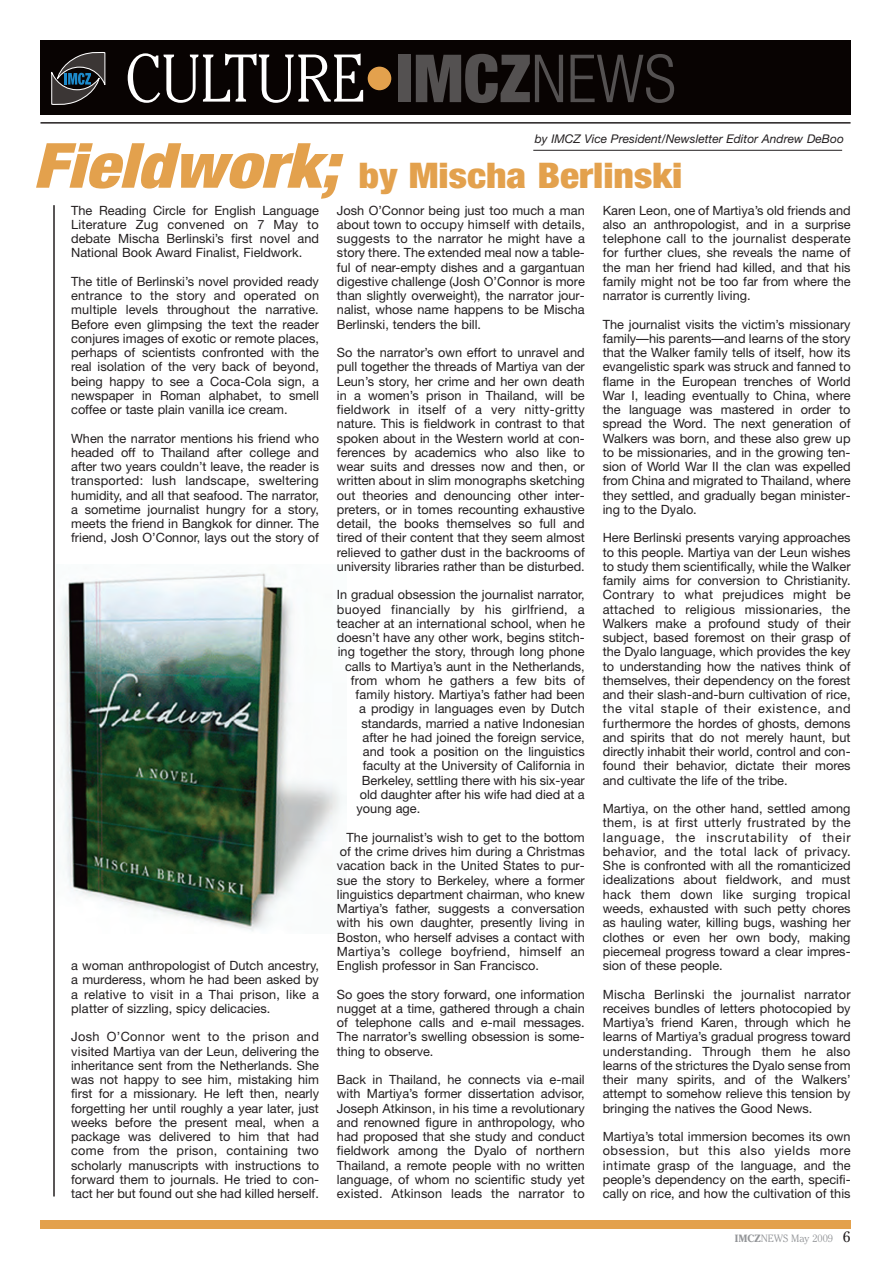
<style>
.page{position:relative;width:893px;height:1263px;background:#fff}
.page>*{position:absolute;margin:0;border:0;box-sizing:border-box;transform-origin:0 0}
.t1{font:300 66.9px "Cheltenham";color:#fff;scale:.87 1}
.t2{font:900 condensed 35.4px "Helvetica Neue";color:#e3a14d;scale:1.12 1}
.t3{font:12.75px/14.2px "Helvetica Neue";color:#231f20;text-align:justify}
.t4{font:12.75px "Helvetica Neue";letter-spacing:.02em;color:#231f20}
.t5{font:italic 12px "Helvetica Neue";color:#231f20}
.t6{font:300 10.5px "Cheltenham";color:#939598}
.s1{font-family:"Helvetica Neue";font-weight:900;font-stretch:condensed;font-size:66.3px;color:#e3a14d}
.s2{font-family:"Helvetica Neue";font-weight:900;font-stretch:condensed;font-size:66.3px;color:#545151}
.s3{font-family:"Helvetica Neue";font-stretch:condensed;font-size:66.3px;color:#545151}
.s4{font-style:italic;font-size:62.25px}
.s5{font-weight:700}
.s6{font-weight:400;font-size:15px;color:#231f20}
</style>
<div class="page">
<img style="left:60px;top:573px;width:282px;height:358px">
<div style="left:40px;top:1220px;width:810px;height:8px;background:#e3a14d"></div>
<div style="left:40px;top:41px;width:810px;height:74px;background:#080302"></div>
<svg style="left:51px;top:52px;width:54px;height:53px"></svg>
<hr style="left:40px;top:122px;width:810px;height:2px;background:#231f20">
<hr style="left:53px;top:205px;width:2px;height:991px;background:#231f20">
<hr style="left:533px;top:150px;width:309px;height:1px;background:#231f20">
<h1 class="t1" style="left:126px;top:52px;width:634px">CULTURE <span class="s1">•</span><span class="s2">IMCZ</span><span class="s3">NEWS</span></h1>
<p class="t5" style="left:535px;top:132px;width:311px">by IMCZ Vice President/Newsletter Editor Andrew DeBoo</p>
<h2 class="t2" style="left:33px;top:162px;width:581px"><span class="s4">Fieldwork;</span> by Mischa Berlinski</h2>
<p class="t3" style="left:71px;top:204px;width:249px">The Reading Circle for English Language Literature Zug convened on 7 May to debate Mischa Berlinski’s first novel and National Book Award Finalist, Fieldwork.</p>
<p class="t3" style="left:71px;top:275px;width:249px">The title of Berlinski’s novel provided ready entrance to the story and operated on multiple levels throughout the narrative.<br>Before even glimpsing the text the reader conjures images of exotic or remote places, perhaps of scientists confronted with the real isolation of the very back of beyond, being happy to see a Coca-Cola sign, a newspaper in Roman alphabet, to smell coffee or taste plain vanilla ice cream.</p>
<p class="t3" style="left:71px;top:432px;width:249px">When the narrator mentions his friend who headed off to Thailand after college and after two years couldn’t leave, the reader is transported: lush landscape, sweltering humidity, and all that seafood. The narrator, a sometime journalist hungry for a story, meets the friend in Bangkok for dinner. The friend, Josh O’Connor, lays out the story of</p>
<p class="t3" style="left:71px;top:959px;width:249px">a woman anthropologist of Dutch ancestry, a murderess, whom he had been asked by a relative to visit in a Thai prison, like a platter of sizzling, spicy delicacies.</p>
<p class="t3" style="left:71px;top:1031px;width:249px">Josh O’Connor went to the prison and visited Martiya van der Leun, delivering the inheritance sent from the Netherlands. She was not happy to see him, mistaking him first for a missionary. He left then, nearly forgetting her until roughly a year later, just weeks before the present meal, when a package was delivered to him that had come from the prison, containing two scholarly manuscripts with instructions to forward them to journals. He tried to con&shy;tact her but found out she had killed herself.</p>
<p class="t3" style="left:337px;top:204px;width:249px">Josh O’Connor being just too much a man about town to occupy himself with details, suggests to the narrator he might have a story there. The extended meal now a table&shy;ful of near-empty dishes and a gargantuan digestive challenge (Josh O’Connor is more than slightly overweight), the narrator jour&shy;nalist, whose name happens to be Mischa Berlinski, tenders the bill.</p>
<p class="t3" style="left:337px;top:347px;width:249px">So the narrator’s own effort to unravel and pull together the threads of Martiya van der Leun’s story, her crime and her own death in a women’s prison in Thailand, will be fieldwork in itself of a very nitty-gritty nature. This is fieldwork in contrast to that spoken about in the Western world at con&shy;ferences by academics who also like to wear suits and dresses now and then, or written about in slim monographs sketching out theories and denouncing other inter&shy;preters, or in tomes recounting exhaustive detail, the books themselves so full and tired of their content that they seem almost relieved to gather dust in the backrooms of university libraries rather than be disturbed.</p>
<p class="t3" style="left:337px;top:589px;width:249px">In gradual obsession the journalist narrator,</p>
<p class="t4" style="left:337px;top:605px;width:249px">buoyed financially by his girlfriend, a</p>
<p class="t3" style="left:337px;top:617px;width:249px">teacher at an international school, when he</p>
<p class="t3" style="left:337px;top:632px;width:249px">doesn’t have any other work, begins stitch-</p>
<p class="t3" style="left:338px;top:646px;width:248px">ing together the story, through long phone</p>
<p class="t3" style="left:345px;top:660px;width:241px">calls to Martiya’s aunt in the Netherlands,</p>
<p class="t3" style="left:351px;top:674px;width:236px">from whom he gathers a few bits of</p>
<p class="t3" style="left:356px;top:689px;width:231px">family history. Martiya’s father had been</p>
<p class="t3" style="left:359px;top:703px;width:227px">a prodigy in languages even by Dutch</p>
<p class="t3" style="left:361px;top:717px;width:225px">standards, married a native Indonesian</p>
<p class="t3" style="left:363px;top:731px;width:224px">after he had joined the foreign service,</p>
<p class="t3" style="left:363px;top:746px;width:223px">and took a position on the linguistics</p>
<p class="t3" style="left:363px;top:760px;width:223px">faculty at the University of California in</p>
<p class="t3" style="left:362px;top:774px;width:225px">Berkeley, settling there with his six-year</p>
<p class="t3" style="left:360px;top:788px;width:227px">old daughter after his wife had died at a</p>
<p class="t3" style="left:357px;top:803px;width:65px">young age.</p>
<p class="t3" style="left:337px;top:831px;width:249px;text-indent:10px">The journalist’s wish to get to the bottom of the crime drives him during a Christmas vacation back in the United States to pur&shy;sue the story to Berkeley, where a former linguistics department chairman, who knew Martiya’s father, suggests a conversation with his own daughter, presently living in Boston, who herself advises a contact with Martiya’s college boyfriend, himself an English professor in San Francisco.</p>
<p class="t3" style="left:337px;top:988px;width:249px">So goes the story forward, one information nugget at a time, gathered through a chain of telephone calls and e-mail messages.<br>The narrator’s swelling obsession is some&shy;thing to observe.</p>
<p class="t3" style="left:337px;top:1073px;width:249px">Back in Thailand, he connects via e-mail with Martiya’s former dissertation advisor, Joseph Atkinson, in his time a revolutionary and renowned figure in anthropology, who had proposed that she study and conduct fieldwork among the Dyalo of northern Thailand, a remote people with no written language, of whom no scientific study yet existed. Atkinson leads the narrator to</p>
<p class="t3" style="left:603px;top:204px;width:250px">Karen Leon, one of Martiya’s old friends and also an anthropologist, and in a surprise telephone call to the journalist desperate for further clues, she reveals the name of the man her friend had killed, and that his family might not be too far from where the narrator is currently living.</p>
<p class="t3" style="left:603px;top:318px;width:249px">The journalist visits the victim’s missionary family—his parents—and learns of the story that the Walker family tells of itself, how its evangelistic spark was struck and fanned to flame in the European trenches of World War I, leading eventually to China, where the language was mastered in order to spread the Word. The next generation of Walkers was born, and these also grew up to be missionaries, and in the growing ten&shy;sion of World War II the clan was expelled from China and migrated to Thailand, where they settled, and gradually began minister&shy;ing to the Dyalo.</p>
<p class="t3" style="left:603px;top:532px;width:249px">Here Berlinski presents varying approaches to this people. Martiya van der Leun wishes to study them scientifically, while the Walker family aims for conversion to Christianity.<br>Contrary to what prejudices might be attached to religious missionaries, the Walkers make a profound study of their subject, based foremost on their grasp of the Dyalo language, which provides the key to understanding how the natives think of themselves, their dependency on the forest and their slash-and-burn cultivation of rice, the vital staple of their existence, and furthermore the hordes of ghosts, demons and spirits that do not merely haunt, but directly inhabit their world, control and con&shy;found their behavior, dictate their mores and cultivate the life of the tribe.</p>
<p class="t3" style="left:603px;top:803px;width:249px">Martiya, on the other hand, settled among them, is at first utterly frustrated by the language, the inscrutability of their behavior, and the total lack of privacy.<br>She is confronted with all the romanticized idealizations about fieldwork, and must hack them down like surging tropical weeds, exhausted with such petty chores as hauling water, killing bugs, washing her clothes or even her own body, making piecemeal progress toward a clear impres&shy;sion of these people.</p>
<p class="t3" style="left:603px;top:988px;width:249px">Mischa Berlinski the journalist narrator receives bundles of letters photocopied by Martiya’s friend Karen, through which he learns of Martiya’s gradual progress toward understanding. Through them he also learns of the strictures the Dyalo sense from their many spirits, and of the Walkers’ attempt to somehow relieve this tension by bringing the natives the Good News.</p>
<p class="t3" style="left:603px;top:1130px;width:249px">Martiya’s total immersion becomes its own obsession, but this also yields more intimate grasp of the language, and the people’s dependency on the earth, specifi&shy;cally on rice, and how the cultivation of this</p>
<p class="t6" style="left:735px;top:1234px;width:117px"><span class="s5">IMCZ</span>NEWS May 2009 <span class="s6">6</span></p>
</div>
